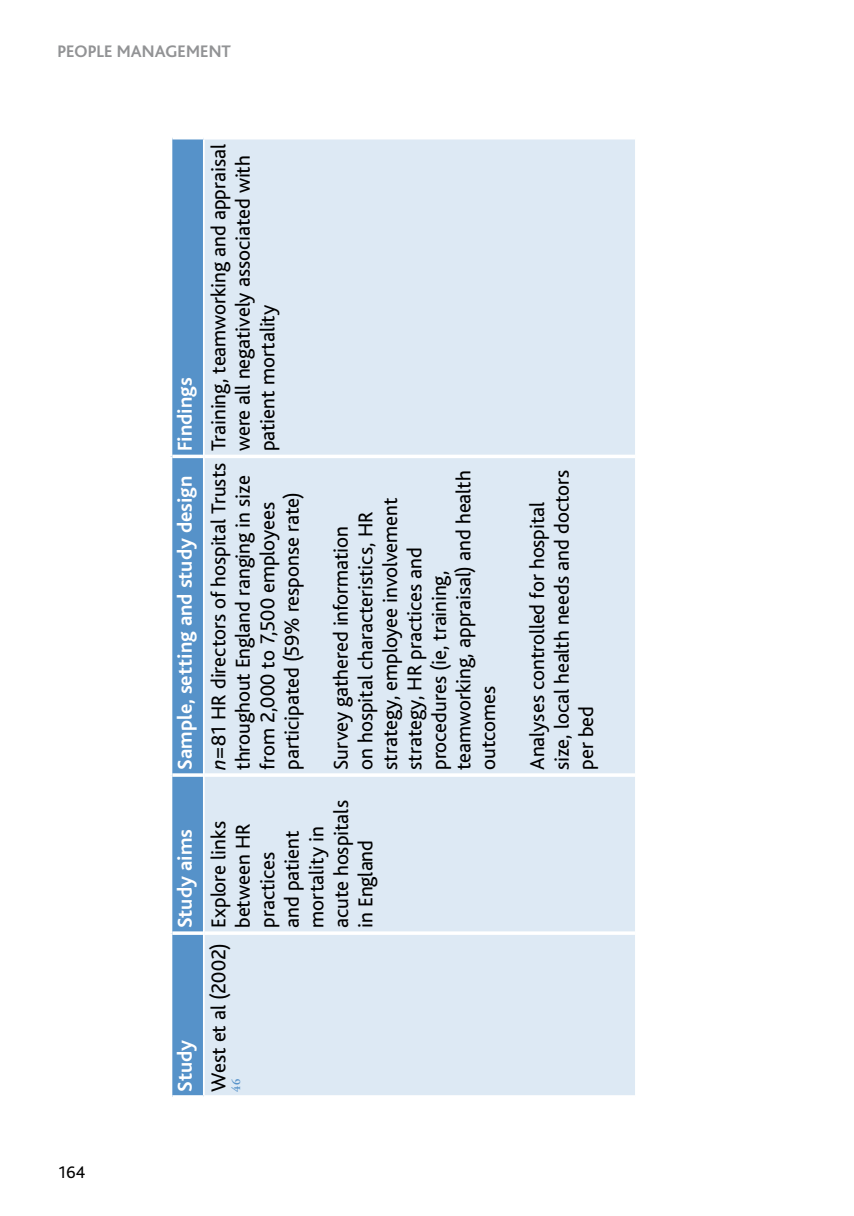
<style>
.page{position:relative;width:854px;height:1216px;background:#fff}
.page>*{position:absolute;margin:0;border:0;box-sizing:border-box;transform-origin:0 0}
.t1{font:21px/24.5px "Bliss";letter-spacing:-.005em;color:#000}
.t2{font:700 21px "Bliss";color:#fff}
.t3{font:700 17.5px "Bliss";letter-spacing:.005em;color:#929395}
.t4{font:17.5px "Bliss";color:#000}
.t5{font:600 12.25px "Adobe Garamond Pro";color:#5692c9}
.s1{font-style:italic}
</style>
<div class="page">
<div style="left:172px;top:139px;width:31px;height:956px;background:#5692c9"></div>
<div style="left:205px;top:139px;width:429px;height:956px;background:#dde9f4"></div>
<hr style="left:205px;top:931px;width:429px;height:3px;background:#fff">
<hr style="left:205px;top:773px;width:429px;height:3px;background:#fff">
<svg style="left:205px;top:454px;width:429px;height:4px"></svg>
<hr style="left:172px;top:931px;width:31px;height:3px;background:#fff">
<hr style="left:172px;top:773px;width:31px;height:3px;background:#fff">
<svg style="left:172px;top:454px;width:31px;height:4px"></svg>
<p class="t3" style="left:57px;top:42px;width:175px">PEOPLE MANAGEMENT</p>
<p class="t4" style="left:57px;top:1163px;width:10px">164</p>
<p class="t2" style="left:174px;top:769px;width:394px;rotate:-90deg">Sample, setting and study design Findings</p>
<p class="t1" style="left:207px;top:451px;width:308px;rotate:-90deg">Training, teamworking and appraisal were all negatively associated with patient mortality</p>
<p class="t1" style="left:207px;top:769px;width:309px;rotate:-90deg"><span class="s1">n=</span>81 HR directors of hospital Trusts throughout England ranging in size from 2,000 to 7,500 employees participated (59% response rate)</p>
<p class="t1" style="left:329px;top:769px;width:301px;rotate:-90deg">Survey gathered information<br>on hospital characteristics, HR strategy, employee involvement strategy, HR practices and procedures (ie, training, teamworking, appraisal) and health outcomes</p>
<p class="t1" style="left:525px;top:769px;width:301px;rotate:-90deg">Analyses controlled for hospital size, local health needs and doctors per bed</p>
<p class="t2" style="left:174px;top:927px;width:100px;rotate:-90deg">Study aims</p>
<p class="t2" style="left:174px;top:1091px;width:53px;rotate:-90deg">Study</p>
<p class="t1" style="left:207px;top:927px;width:129px;rotate:-90deg">Explore links between HR practices<br>and patient mortality in acute hospitals in England</p>
<p class="t1" style="left:207px;top:1091px;width:150px;rotate:-90deg">West et al (2002)</p>
<p class="t5" style="left:229px;top:1091px;width:14px;rotate:-90deg">46</p>
</div>
